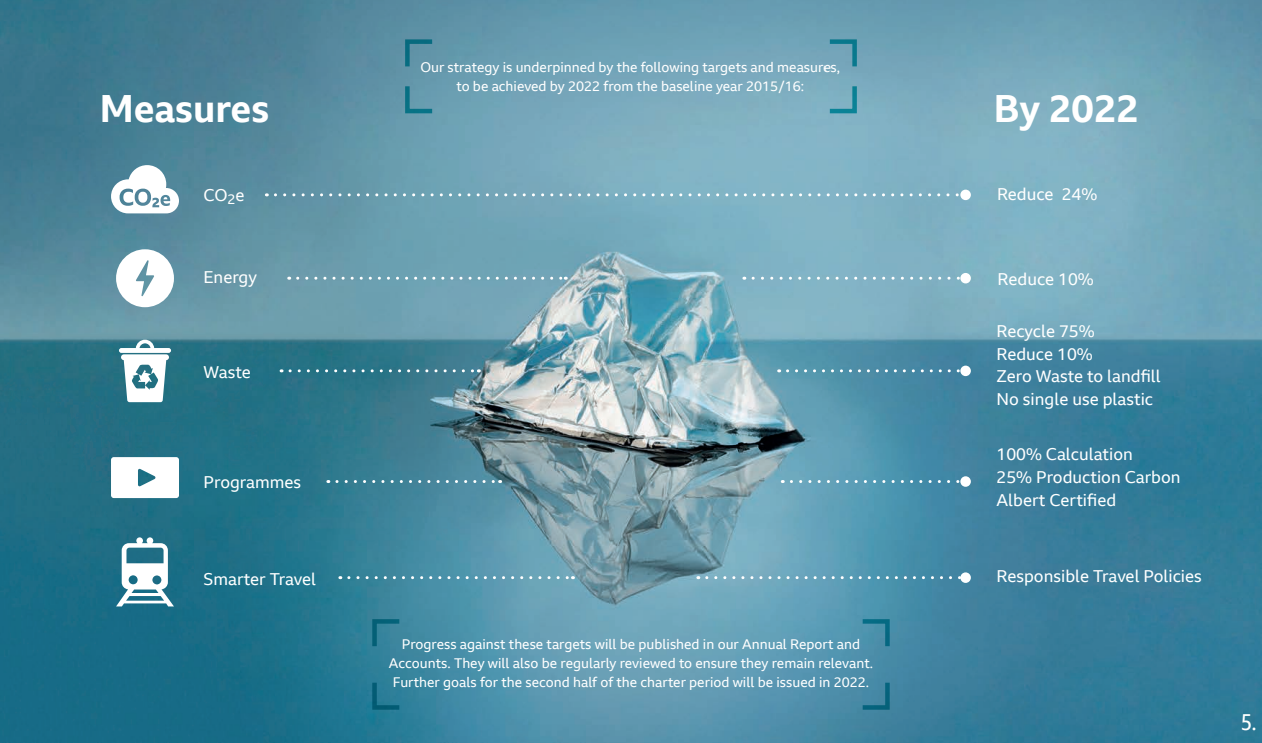
<style>
.page{position:relative;width:1262px;height:743px;background:#fff}
.page>*{position:absolute;margin:0;border:0;box-sizing:border-box;transform-origin:0 0}
.t1{font:700 37.5px "BBC Reith Sans";color:#fff}
.t2{font:22.5px "BBC Reith Sans Cd";color:#fff}
.t3{font:16.5px/22.8px "BBC Reith Sans";color:#fff}
.t4{font:13.5px/19.2px "BBC Reith Sans";color:#fff;text-align:center}
</style>
<div class="page">
<img style="left:0;top:0;width:1262px;height:742px">
<svg style="left:275px;top:193px;width:685px;height:3px;background:#96bdcb"></svg>
<div style="left:960px;top:190px;width:10px;height:10px;background:#fff;border-radius:50%"></div>
<div style="left:960px;top:273px;width:10px;height:10px;background:#fff;border-radius:50%"></div>
<div style="left:960px;top:365px;width:10px;height:11px;background:#fff;border-radius:50%"></div>
<div style="left:960px;top:476px;width:10px;height:10px;background:#fff;border-radius:50%"></div>
<div style="left:960px;top:572px;width:10px;height:11px;background:#fff;border-radius:50%"></div>
<svg style="left:371px;top:617px;width:30px;height:30px"></svg>
<svg style="left:861px;top:681px;width:30px;height:30px"></svg>
<svg style="left:371px;top:681px;width:30px;height:30px"></svg>
<svg style="left:861px;top:617px;width:30px;height:30px"></svg>
<svg style="left:116px;top:249px;width:58px;height:58px"></svg>
<svg style="left:298px;top:277px;width:268px;height:3px"></svg>
<svg style="left:290px;top:369px;width:189px;height:3px"></svg>
<svg style="left:337px;top:480px;width:163px;height:3px"></svg>
<svg style="left:349px;top:576px;width:224px;height:3px"></svg>
<svg style="left:403px;top:38px;width:30px;height:30px"></svg>
<svg style="left:828px;top:85px;width:30px;height:30px"></svg>
<svg style="left:403px;top:85px;width:30px;height:30px"></svg>
<svg style="left:828px;top:38px;width:30px;height:30px"></svg>
<svg style="left:119px;top:339px;width:52px;height:63px"></svg>
<svg style="left:116px;top:537px;width:58px;height:69px"></svg>
<svg style="left:111px;top:457px;width:68px;height:41px"></svg>
<svg style="left:753px;top:277px;width:208px;height:3px"></svg>
<svg style="left:787px;top:369px;width:174px;height:3px"></svg>
<svg style="left:791px;top:480px;width:170px;height:3px"></svg>
<svg style="left:706px;top:576px;width:255px;height:3px"></svg>
<svg style="left:111px;top:165px;width:68px;height:48px"></svg>
<h1 class="t1" style="left:100px;top:84px;width:171px">Measures</h1>
<p class="t3" style="left:203px;top:183px;width:43px">CO<sub>2</sub>e</p>
<p class="t3" style="left:203px;top:265px;width:55px">Energy</p>
<p class="t3" style="left:203px;top:360px;width:49px">Waste</p>
<p class="t3" style="left:203px;top:470px;width:99px">Programmes</p>
<p class="t3" style="left:203px;top:567px;width:114px">Smarter Travel</p>
<p class="t4" style="left:420px;top:57px;width:421px">Our strategy is underpinned by the following targets and measures, to be achieved by 2022 from the baseline year 2015/16:</p>
<p class="t4" style="left:389px;top:634px;width:485px">Progress against these targets will be published in our Annual Report and<br>Accounts. They will also be regularly reviewed to ensure they remain relevant.<br>Further goals for the second half of the charter period will be issued in 2022.</p>
<h1 class="t1" style="left:993px;top:84px;width:146px">By 2022</h1>
<p class="t3" style="left:997px;top:182px;width:102px">Reduce 24%</p>
<p class="t3" style="left:997px;top:268px;width:98px">Reduce 10%</p>
<p class="t3" style="left:996px;top:319px;width:166px">Recycle 75%<br>Reduce 10%<br>Zero Waste to landfill<br>No single use plastic</p>
<p class="t3" style="left:996px;top:442px;width:186px">100% Calculation<br>25% Production Carbon<br>Albert Certified</p>
<p class="t3" style="left:996px;top:564px;width:207px">Responsible Travel Policies</p>
<h2 class="t2" style="left:1241px;top:707px;width:17px">5.</h2>
</div>
